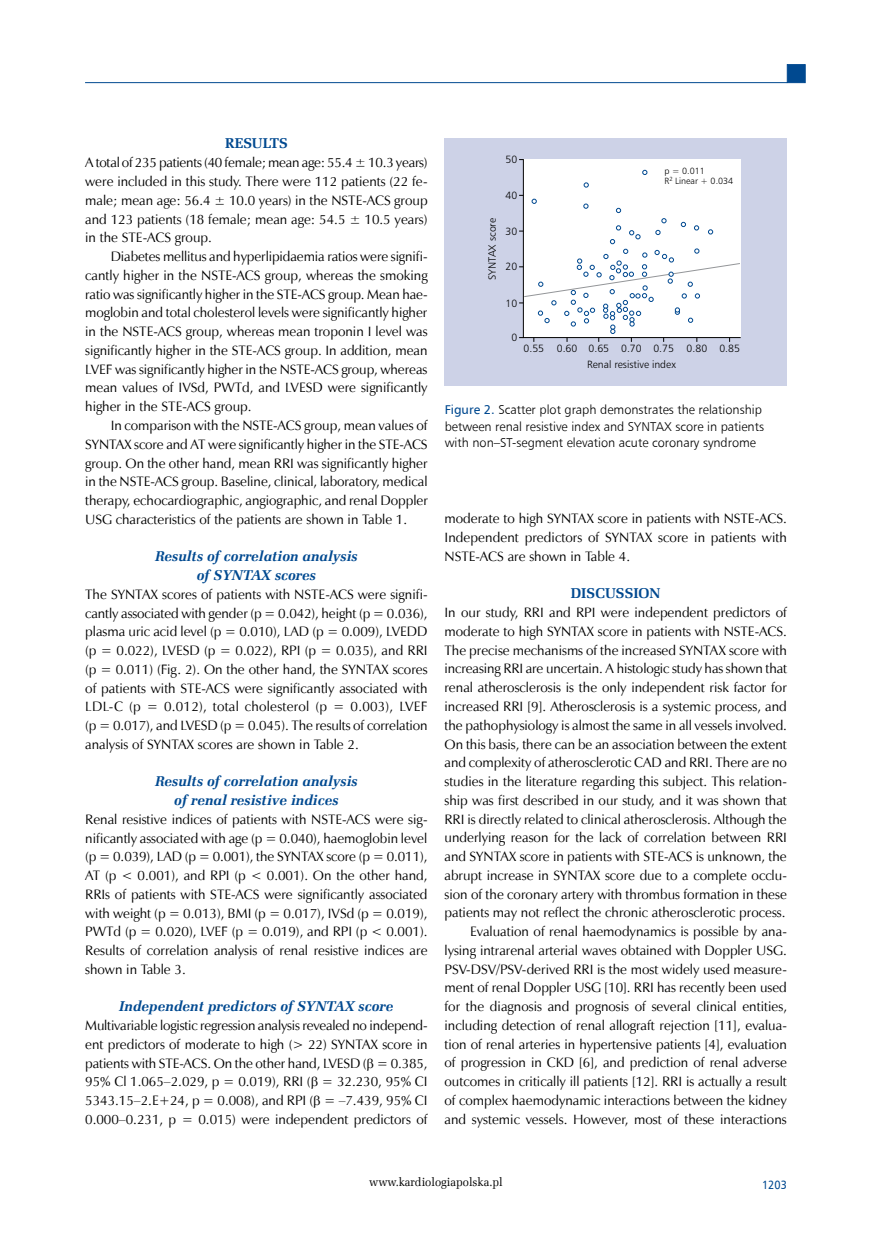
<style>
.page{position:relative;width:872px;height:1234px;background:#fff}
.page>*{position:absolute;margin:0;border:0;box-sizing:border-box;transform-origin:0 0}
.t1{font:italic 700 14.25px/18.8px "Zapf Ellipt EU";color:#004990;text-align:center}
.t2{font:700 14.25px "Zapf Ellipt EU";color:#004990}
.t3{font:13.65px/18.8px "Zapf Humnst EU";color:#000;text-align:justify}
.t4{font:12.75px/16.5px "Humnst 777 Lt EU";color:#000}
.t5{font:12px "Zapf Ellipt EU";color:#000;scale:.95 1}
.t6{font:12px "Humnst 777 EU";color:#004990;scale:.9 1}
.t7{font:10.5px/15.8px "Humnst 777 Lt EU";color:#000;text-align:center}
.t8{font:9px/10.8px "Humnst 777 Lt EU";color:#000}
.s1{font-family:"Humnst 777 EU";color:#004990}
</style>
<div class="page">
<hr style="left:85px;top:82px;width:702px;height:1px;background:#004990">
<div style="left:787px;top:64px;width:18px;height:19px;background:#004990;border:1px solid #004990"></div>
<div style="left:445px;top:138px;width:342px;height:248px;background:#cdd2e7"></div>
<svg style="left:519px;top:159px;width:222px;height:183px"></svg>
<p class="t2" style="left:225px;top:135px;width:64px">RESULTS</p>
<p class="t3" style="left:85px;top:153px;width:344px">A total of 235 patients (40 female; mean age: 55.4 ± 10.3 years) were included in this study. There were 112 patients (22 fe&shy;male; mean age: 56.4 ± 10.0 years) in the NSTE-ACS group and 123 patients (18 female; mean age: 54.5 ± 10.5 years) in the STE-ACS group.</p>
<p class="t3" style="left:85px;top:247px;width:344px;text-indent:25px">Diabetes mellitus and hyperlipidaemia ratios were signifi&shy;cantly higher in the NSTE-ACS group, whereas the smoking ratio was significantly higher in the STE-ACS group. Mean hae&shy;moglobin and total cholesterol levels were significantly higher in the NSTE-ACS group, whereas mean troponin I level was significantly higher in the STE-ACS group. In addition, mean LVEF was significantly higher in the NSTE-ACS group, whereas mean values of IVSd, PWTd, and LVESD were significantly higher in the STE-ACS group.</p>
<p class="t3" style="left:85px;top:416px;width:344px;text-indent:25px">In comparison with the NSTE-ACS group, mean values of SYNTAX score and AT were significantly higher in the STE-ACS group. On the other hand, mean RRI was significantly higher in the NSTE-ACS group. Baseline, clinical, laboratory, medical therapy, echocardiographic, angiographic, and renal Doppler USG characteristics of the patients are shown in Table 1.</p>
<p class="t1" style="left:155px;top:547px;width:204px">Results of correlation analysis of SYNTAX scores</p>
<p class="t3" style="left:85px;top:584px;width:344px">The SYNTAX scores of patients with NSTE-ACS were signifi&shy;cantly associated with gender (p = 0.042), height (p = 0.036), plasma uric acid level (p = 0.010), LAD (p = 0.009), LVEDD (p = 0.022), LVESD (p = 0.022), RPI (p = 0.035), and RRI (p = 0.011) (Fig. 2). On the other hand, the SYNTAX scores of patients with STE-ACS were significantly associated with LDL-C (p = 0.012), total cholesterol (p = 0.003), LVEF (p = 0.017), and LVESD (p = 0.045). The results of correlation analysis of SYNTAX scores are shown in Table 2.</p>
<p class="t1" style="left:155px;top:772px;width:204px">Results of correlation analysis of renal resistive indices</p>
<p class="t3" style="left:85px;top:809px;width:344px">Renal resistive indices of patients with NSTE-ACS were sig&shy;nificantly associated with age (p = 0.040), haemoglobin level (p = 0.039), LAD (p = 0.001), the SYNTAX score (p = 0.011), AT (p &lt; 0.001), and RPI (p &lt; 0.001). On the other hand, RRIs of patients with STE-ACS were significantly associated with weight (p = 0.013), BMI (p = 0.017), IVSd (p = 0.019), PWTd (p = 0.020), LVEF (p = 0.019), and RPI (p &lt; 0.001).<br>Results of correlation analysis of renal resistive indices are shown in Table 3.</p>
<p class="t1" style="left:119px;top:997px;width:276px">Independent predictors of SYNTAX score</p>
<p class="t3" style="left:85px;top:1015px;width:344px">Multivariable logistic regression analysis revealed no independ&shy;ent predictors of moderate to high (&gt; 22) SYNTAX score in patients with STE-ACS. On the other hand, LVESD ( = 0.385, 95% Cl 1.065–2.029, p = 0.019), RRI ( = 32.230, 95% CI 5343.15–2.E+24, p = 0.008), and RPI ( = –7.439, 95% CI 0.000–0.231, p = 0.015) were independent predictors of</p>
<p class="t7" style="left:505px;top:151px;width:13px">50</p>
<p class="t7" style="left:484px;top:280px;width:64px;rotate:-90deg">SYNTAX score</p>
<p class="t7" style="left:505px;top:187px;width:13px">40</p>
<p class="t7" style="left:505px;top:223px;width:13px">30</p>
<p class="t7" style="left:505px;top:259px;width:13px">20</p>
<p class="t7" style="left:505px;top:295px;width:13px">10</p>
<p class="t8" style="left:664px;top:165px;width:70px">p = 0.011<br><sup>2</sup>R Linear + 0.034</p>
<p class="t7" style="left:511px;top:329px;width:7px">0</p>
<p class="t7" style="left:523px;top:341px;width:218px">0.55 0.60 0.65 0.70 0.75 0.80 0.85<br>Renal resistive index</p>
<p class="t4" style="left:445px;top:401px;width:321px"><span class="s1">Figure 2.</span> Scatter plot graph demonstrates the relationship between renal resistive index and SYNTAX score in patients with non–ST-segment elevation acute coronary syndrome</p>
<p class="t3" style="left:444px;top:509px;width:344px">moderate to high SYNTAX score in patients with NSTE-ACS.<br>Independent predictors of SYNTAX score in patients with NSTE-ACS are shown in Table 4.</p>
<p class="t2" style="left:571px;top:584px;width:91px">DISCUSSION</p>
<p class="t3" style="left:444px;top:603px;width:344px;text-align:right">In our study, RRI and RPI were independent predictors of moderate to high SYNTAX score in patients with NSTE-ACS.<br>The precise mechanisms of the increased SYNTAX score with increasing RRI are uncertain. A histologic study has shown that renal atherosclerosis is the only independent risk factor for increased RRI [9]. Atherosclerosis is a systemic process, and the pathophysiology is almost the same in all vessels involved.<br>On this basis, there can be an association between the extent and complexity of atherosclerotic CAD and RRI. There are no studies in the literature regarding this subject. This relation&shy;ship was first described in our study, and it was shown that RRI is directly related to clinical atherosclerosis. Although the underlying reason for the lack of correlation between RRI and SYNTAX score in patients with STE-ACS is unknown, the abrupt increase in SYNTAX score due to a complete occlu&shy;sion of the coronary artery with thrombus formation in these patients may not reflect the chronic atherosclerotic process.<br>Evaluation of renal haemodynamics is possible by ana&shy;lysing intrarenal arterial waves obtained with Doppler USG.<br>PSV-DSV/PSV-derived RRI is the most widely used measure&shy;ment of renal Doppler USG [10]. RRI has recently been used for the diagnosis and prognosis of several clinical entities, including detection of renal allograft rejection [11], evalua&shy;tion of renal arteries in hypertensive patients [4], evaluation of progression in CKD [6], and prediction of renal adverse outcomes in critically ill patients [12]. RRI is actually a result of complex haemodynamic interactions between the kidney and systemic vessels. However, most of these interactions</p>
<p class="t5" style="left:369px;top:1173px;width:142px">www.kardiologiapolska.pl</p>
<p class="t6" style="left:762px;top:1176px;width:29px">1203</p>
</div>
